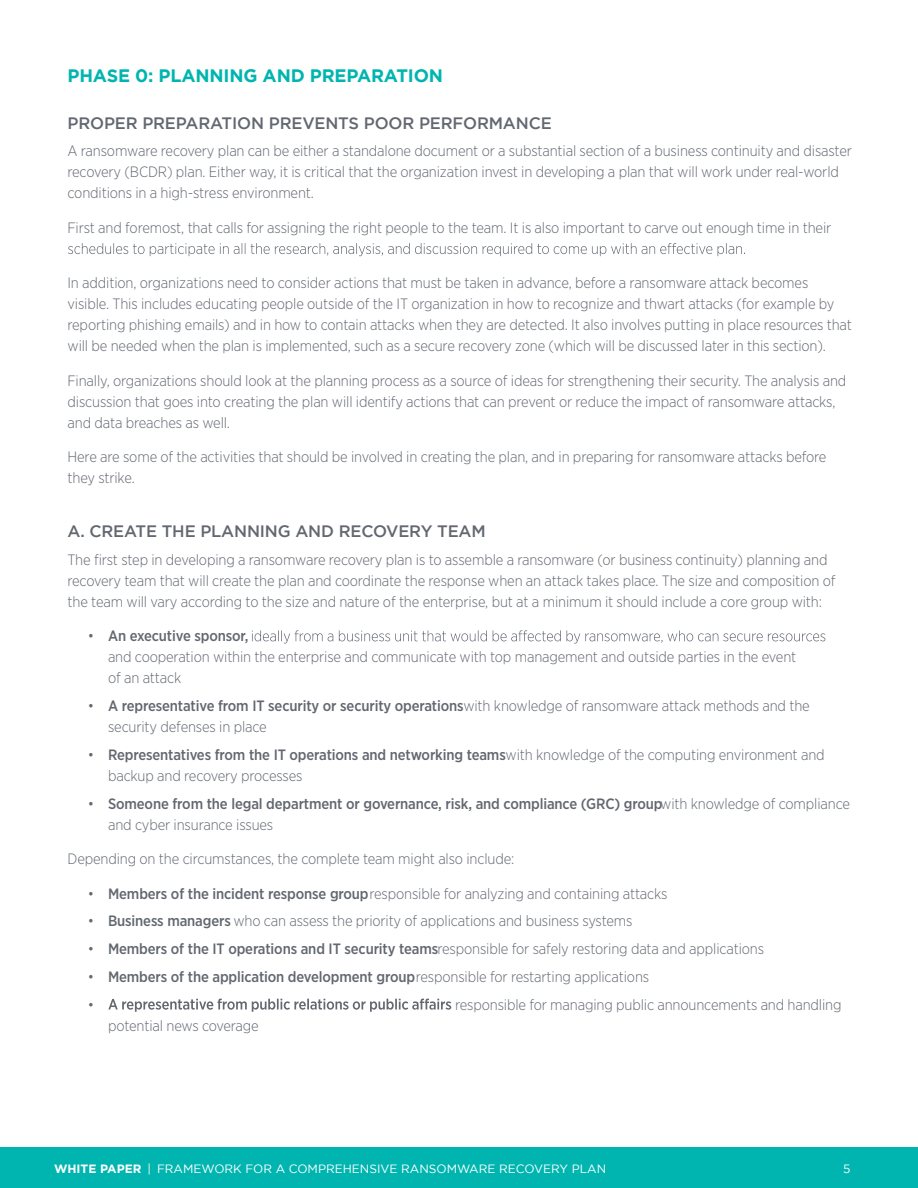
<style>
.page{position:relative;width:918px;height:1188px;background:#fff}
.page>*{position:absolute;margin:0;border:0;box-sizing:border-box;transform-origin:0 0}
.t1{font:700 18px "Gotham";letter-spacing:-.01em;color:#00b5af}
.t2{font:500 16.5px "Gotham";letter-spacing:-.01em;color:#626770}
.t3{font:300 15px/21px "Gotham Narrow";letter-spacing:-.01em;color:#626770}
.t4{font:500 15px/21px "Gotham Narrow";letter-spacing:-.01em;color:#626770}
.t5{font:12px "Gotham";color:#fff}
.s1{font-weight:500}
.s2{font-weight:300}
.s3{font-weight:700}
</style>
<div class="page">
<div style="left:0;top:1148px;width:918px;height:40px;background:#00b5af"></div>
<svg style="left:68px;top:243px;width:677px;height:13px"></svg>
<svg style="left:252px;top:630px;width:573px;height:14px"></svg>
<svg style="left:108px;top:999px;width:343px;height:13px"></svg>
<p class="t1" style="left:68px;top:65px;width:377px">PHASE 0: PLANNING AND PREPARATION</p>
<p class="t2" style="left:68px;top:113px;width:486px">PROPER PREPARATION PREVENTS POOR PERFORMANCE</p>
<p class="t3" style="left:68px;top:140px;width:786px">A ransomware recovery plan can be either a standalone document or a substantial section of a business continuity and disaster recovery (BCDR) plan. Either way, it is critical that the organization invest in developing a plan that will work under real-world conditions in a high-stress environment.</p>
<p class="t3" style="left:68px;top:217px;width:765px">First and foremost, that calls for assigning the right people to the team. It is also important to carve out enough time in their</p>
<p class="t3" style="left:68px;top:272px;width:786px">In addition, organizations need to consider actions that must be taken in advance, before a ransomware attack becomes visible. This includes educating people outside of the IT organization in how to recognize and thwart attacks (for example by reporting phishing emails) and in how to contain attacks when they are detected. It also involves putting in place resources that will be needed when the plan is implemented, such as a secure recovery zone (which will be discussed later in this section).</p>
<p class="t3" style="left:68px;top:370px;width:780px">Finally, organizations should look at the planning process as a source of ideas for strengthening their security. The analysis and discussion that goes into creating the plan will identify actions that can prevent or reduce the impact of ransomware attacks, and data breaches as well.</p>
<p class="t3" style="left:68px;top:446px;width:761px">Here are some of the activities that should be involved in creating the plan, and in preparing for ransomware attacks before they strike.</p>
<p class="t2" style="left:68px;top:522px;width:420px">A. CREATE THE PLANNING AND RECOVERY TEAM</p>
<p class="t3" style="left:68px;top:549px;width:770px">The first step in developing a ransomware recovery plan is to assemble a ransomware (or business continuity) planning and recovery team that will create the plan and coordinate the response when an attack takes place. The size and composition of the team will vary according to the size and nature of the enterprise, but at a minimum it should include a core group with:</p>
<p class="t3" style="left:108px;top:625px;width:690px;text-indent:-20px">• <span class="s1">An executive sponsor,<br></span>and cooperation within the enterprise and communicate with top management and outside parties in the event of an attack</p>
<p class="t3" style="left:108px;top:695px;width:703px;text-indent:-20px">• <span class="s1">A representative from IT security or security operations</span>with knowledge of ransomware attack methods and the security defenses in place</p>
<p class="t3" style="left:108px;top:744px;width:718px;text-indent:-20px">• <span class="s1">Representatives from the IT operations and networking teams</span>with knowledge of the computing environment and backup and recovery processes</p>
<p class="t4" style="left:108px;top:793px;width:743px;text-indent:-20px"><span class="s2">•</span> Someone from the legal department or governance, risk, and compliance (GRC) group<span class="s2">with knowledge of compliance and cyber insurance issues</span></p>
<p class="t3" style="left:68px;top:848px;width:448px">Depending on the circumstances, the complete team might also include:</p>
<p class="t3" style="left:88px;top:882px;width:581px">• <span class="s1">Members of the incident response group</span>responsible for analyzing and containing attacks</p>
<p class="t3" style="left:88px;top:910px;width:546px">• <span class="s1">Business managers</span> who can assess the priority of applications and business systems</p>
<p class="t3" style="left:88px;top:938px;width:678px">• <span class="s1">Members of the IT operations and IT security teams</span>responsible for safely restoring data and applications</p>
<p class="t4" style="left:88px;top:962px;width:563px;line-height:27.8px"><span class="s2">•</span> Members of the application development group<span class="s2">responsible for restarting applications •</span></p>
<p class="t3" style="left:455px;top:993px;width:388px">responsible for managing public announcements and handling</p>
<p class="t3" style="left:108px;top:1014px;width:152px">potential news coverage</p>
<p class="t5" style="left:54px;top:1162px;width:554px"><span class="s3">WHITE PAPER</span> | FRAMEWORK FOR A COMPREHENSIVE RANSOMWARE RECOVERY PLAN</p>
<p class="t5" style="left:843px;top:1162px;width:9px">5</p>
</div>
